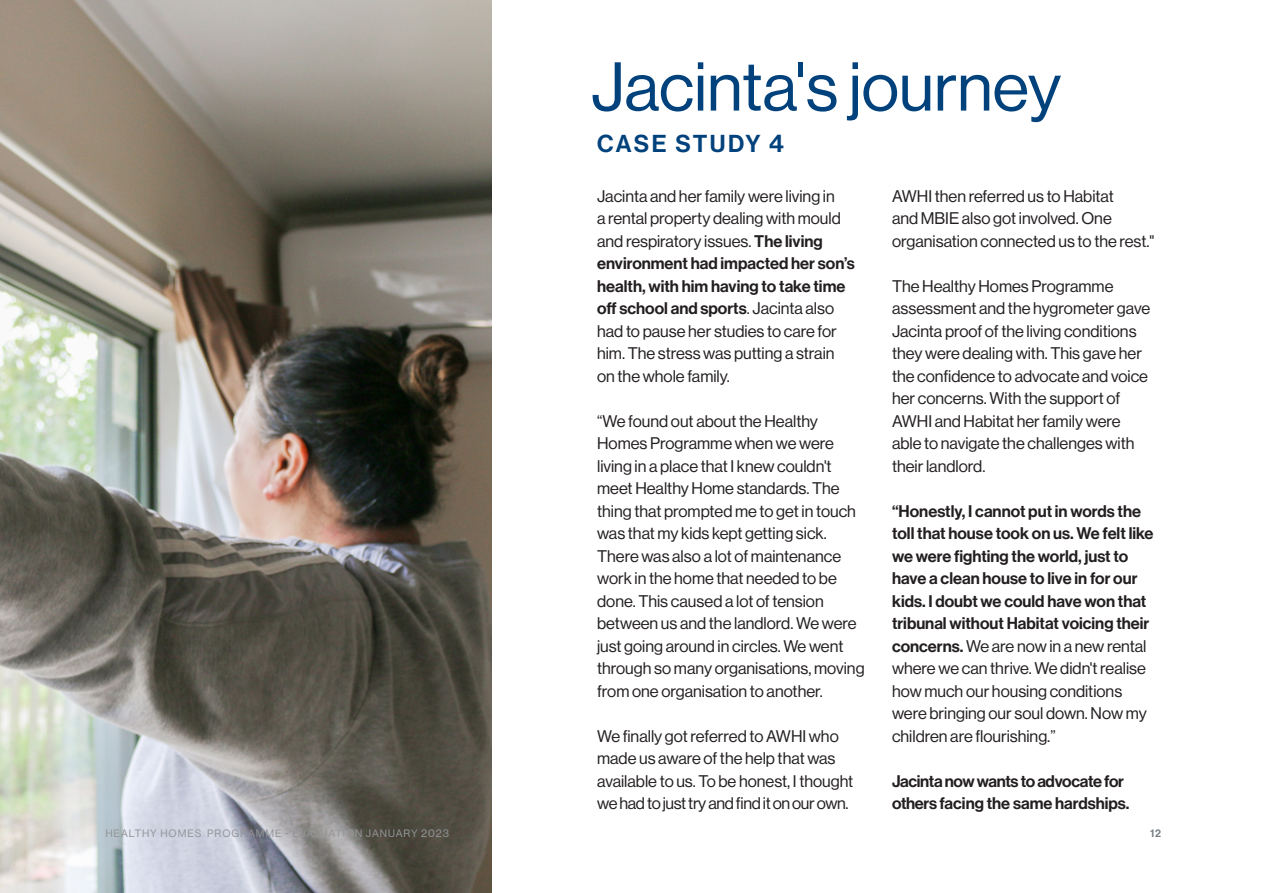
<style>
.page{position:relative;width:1263px;height:893px;background:#fff}
.page>*{position:absolute;margin:0;border:0;box-sizing:border-box;transform-origin:0 0}
.t1{font:67.5px "N Haas Grotesk DS Pro 55 Rg";color:#01427c}
.Name{font:24px "N Haas Grotesk DS Pro 65 Md";letter-spacing:.095em;color:#01427c}
.t2{font:16.5px/22.5px "N Haas Grotesk DS Pro 55 Rg";color:#231f20}
.t3{font:16.5px/22.5px "N Haas Grotesk DS Pro 65 Md";color:#231f20}
.t4{font:16.5px/22.5px "N Haas Grotesk DS Pro 65 Md";letter-spacing:-.02em;color:#231f20}
.t5{font:10.5px "N Haas Grotesk DS Pro 55 Rg";letter-spacing:.09em;color:#939598}
.t6{font:10.5px "N Haas Grotesk DS Pro 65 Md";color:#787d83}
.s1{font-family:"N Haas Grotesk DS Pro 65 Md"}
.s2{font-family:"N Haas Grotesk DS Pro 55 Rg"}
</style>
<div class="page">
<img style="left:0;top:0;width:492px;height:893px">
<p class="t1" style="left:591px;top:49px;width:471px">Jacinta's journey</p>
<p class="Name" style="left:597px;top:130px;width:188px">CASE STUDY 4</p>
<p class="t2" style="left:597px;top:185px;width:259px">Jacinta and her family were living in<br>a rental property dealing with mould and respiratory issues. <span class="s1">The living environment had impacted her son’s health, with him having to take time off school and sports</span>. Jacinta also had to pause her studies to care for him. The stress was putting a strain on the whole family.</p>
<p class="t2" style="left:597px;top:410px;width:260px">“We found out about the Healthy Homes Programme when we were living in a place that I knew couldn't meet Healthy Home standards. The thing that prompted me to get in touch was that my kids kept getting sick.</p>
<p class="t2" style="left:597px;top:545px;width:269px">There was also a lot of maintenance work in the home that needed to be done. This caused a lot of tension between us and the landlord. We were just going around in circles. We went through so many organisations, moving from one organisation to another.</p>
<p class="t2" style="left:597px;top:725px;width:258px">We finally got referred to AWHI who made us aware of the help that was available to us. To be honest, I thought we had to just try and find it on our own.</p>
<p class="t2" style="left:892px;top:185px;width:264px">AWHI then referred us to Habitat<br>and MBIE also got involved. One organisation connected us to the rest."</p>
<p class="t2" style="left:892px;top:275px;width:260px">The Healthy Homes Programme assessment and the hygrometer gave<br>Jacinta proof of the living conditions they were dealing with. This gave her the confidence to advocate and voice her concerns. With the support of<br>AWHI and Habitat her family were able to navigate the challenges with their landlord.</p>
<p class="t3" style="left:892px;top:500px;width:263px">“Honestly, I cannot put in words the toll that house took on us. We felt like we were fighting the world, just to have a clean house to live in for our kids. I doubt we could have won that tribunal without Habitat voicing their concerns. <span class="s2">We are now in a new rental where we can thrive. We didn't realise how much our housing conditions were bringing our soul down. Now my children are flourishing.”</span></p>
<p class="t4" style="left:892px;top:770px;width:239px">Jacinta now wants to advocate for others facing the same hardships.</p>
<p class="t5" style="left:105px;top:828px;width:345px">HEALTHY HOMES PROGRAMME - EVALUATION JANUARY 2023</p>
<p class="t6" style="left:1150px;top:828px;width:13px">12</p>
</div>
